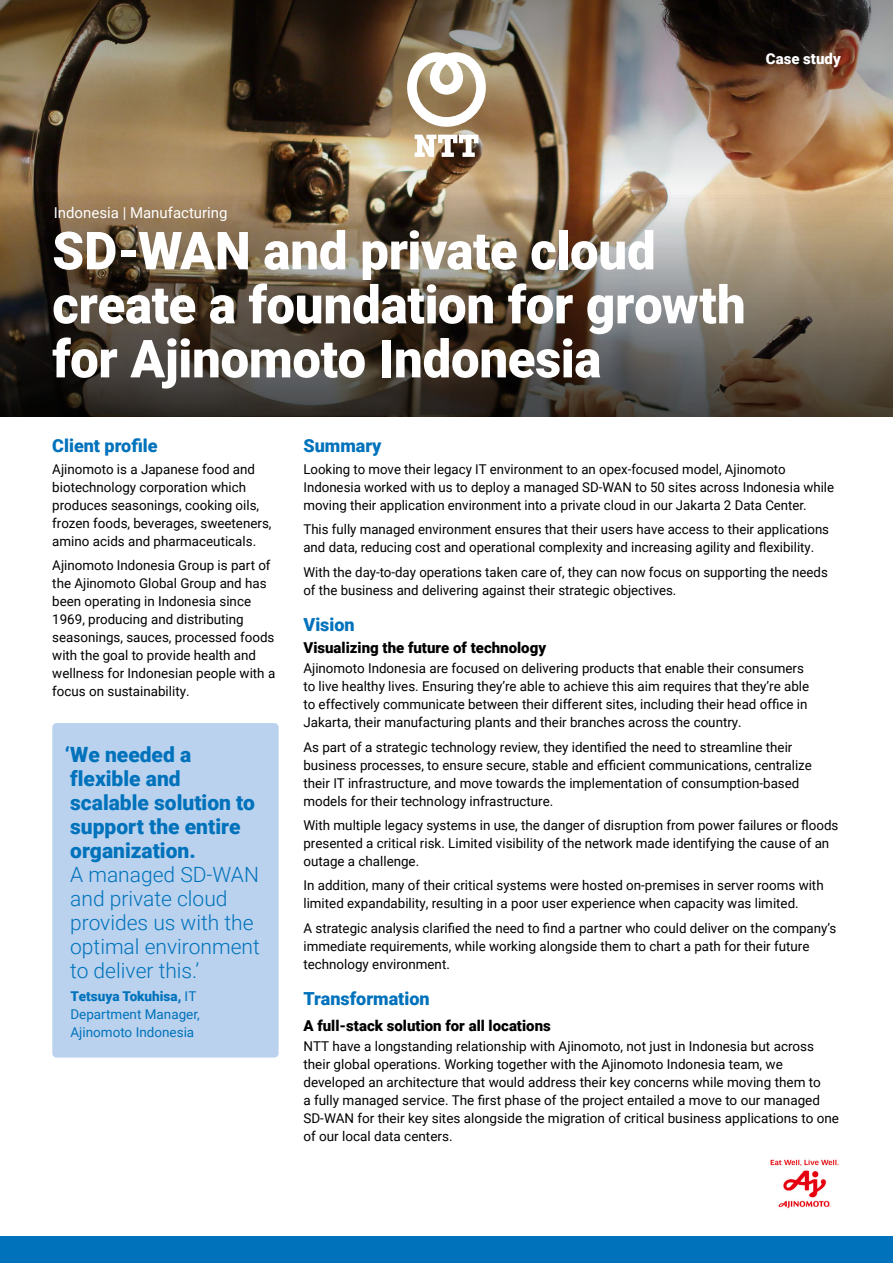
<style>
.page{position:relative;width:893px;height:1263px;background:#fff}
.page>*{position:absolute;margin:0;border:0;box-sizing:border-box;transform-origin:0 0}
.t1{font:900 52.5px/54px "Roboto";letter-spacing:-.005em;color:#fff}
.t2{font:300 21px/24px "Roboto";color:#0072bc}
.t3{font:900 21px/24px "Roboto";color:#0072bc}
.t4{font:900 18px "Roboto";color:#0072bc}
.t5{font:900 15px "Roboto";color:#000}
.t6{font:15px "Roboto";color:#fff}
.t7{font:900 15px "Roboto";color:#fff}
.t8{font:13.5px/18px "Roboto";color:#000}
.t9{font:13.5px/18px "Roboto";color:#0072bc}
.s1{font-weight:900}
</style>
<div class="page">
<svg style="left:0;top:393px;width:893px;height:24px;background:#332d26"></svg>
<img style="left:0;top:0;width:893px;height:393px">
<div style="left:52px;top:723px;width:227px;height:334px;background:#bad2ed;border-radius:4px"></div>
<div style="left:0;top:1236px;width:893px;height:27px;background:#0072bc"></div>
<svg style="left:415px;top:135px;width:63px;height:22px"></svg>
<svg style="left:407px;top:52px;width:79px;height:75px"></svg>
<img style="left:770px;top:1159px;width:69px;height:50px">
<p class="t7" style="left:766px;top:48px;width:76px">Case study</p>
<p class="t6" style="left:54px;top:202px;width:175px">Indonesia | Manufacturing</p>
<h1 class="t1" style="left:52px;top:222px;width:695px">SD-WAN and private cloud create a foundation for growth for Ajinomoto Indonesia</h1>
<h3 class="t4" style="left:52px;top:433px;width:107px">Client profile</h3>
<p class="t8" style="left:52px;top:460px;width:221px">Ajinomoto is a Japanese food and biotechnology corporation which produces seasonings, cooking oils, frozen foods, beverages, sweeteners, amino acids and pharmaceuticals.</p>
<p class="t8" style="left:52px;top:556px;width:224px">Ajinomoto Indonesia Group is part of the Ajinomoto Global Group and has been operating in Indonesia since 1969, producing and distributing seasonings, sauces, processed foods with the goal to provide health and wellness for Indonesian people with a focus on sustainability.</p>
<h2 class="t3" style="left:65px;top:741px;width:191px">‘We needed a flexible and scalable solution to support the entire organization.</h2>
<h2 class="t2" style="left:70px;top:862px;width:191px">A managed SD-WAN and private cloud provides us with the optimal environment to deliver this.’</h2>
<p class="t9" style="left:70px;top:986px;width:131px"><span class="s1">Tetsuya Tokuhisa,</span> IT<br>Department Manager,<br>Ajinomoto Indonesia</p>
<h3 class="t4" style="left:303px;top:433px;width:80px">Summary</h3>
<p class="t8" style="left:303px;top:460px;width:532px">Looking to move their legacy IT environment to an opex-focused model, Ajinomoto<br>Indonesia worked with us to deploy a managed SD-WAN to 50 sites across Indonesia while moving their application environment into a private cloud in our Jakarta 2 Data Center.</p>
<p class="t8" style="left:303px;top:520px;width:527px">This fully managed environment ensures that their users have access to their applications and data, reducing cost and operational complexity and increasing agility and flexibility.</p>
<p class="t8" style="left:303px;top:562px;width:526px">With the day-to-day operations taken care of, they can now focus on supporting the needs of the business and delivering against their strategic objectives.</p>
<h3 class="t4" style="left:303px;top:612px;width:53px">Vision</h3>
<p class="t5" style="left:303px;top:637px;width:244px">Visualizing the future of technology</p>
<p class="t8" style="left:303px;top:659px;width:507px">Ajinomoto Indonesia are focused on delivering products that enable their consumers to live healthy lives. Ensuring they’re able to achieve this aim requires that they’re able to effectively communicate between their different sites, including their head office in Jakarta, their manufacturing plants and their branches across the country.</p>
<p class="t8" style="left:303px;top:737px;width:510px">As part of a strategic technology review, they identified the need to streamline their business processes, to ensure secure, stable and efficient communications, centralize their IT infrastructure, and move towards the implementation of consumption-based models for their technology infrastructure.</p>
<p class="t8" style="left:303px;top:815px;width:536px">With multiple legacy systems in use, the danger of disruption from power failures or floods presented a critical risk. Limited visibility of the network made identifying the cause of an outage a challenge.</p>
<p class="t8" style="left:303px;top:876px;width:522px">In addition, many of their critical systems were hosted on-premises in server rooms with limited expandability, resulting in a poor user experience when capacity was limited.</p>
<p class="t8" style="left:303px;top:918px;width:534px">A strategic analysis clarified the need to find a partner who could deliver on the company’s immediate requirements, while working alongside them to chart a path for their future technology environment.</p>
<h3 class="t4" style="left:303px;top:985px;width:128px">Transformation</h3>
<p class="t5" style="left:303px;top:1015px;width:249px">A full-stack solution for all locations</p>
<p class="t8" style="left:303px;top:1037px;width:537px">NTT have a longstanding relationship with Ajinomoto, not just in Indonesia but across their global operations. Working together with the Ajinomoto Indonesia team, we developed an architecture that would address their key concerns while moving them to<br>a fully managed service. The first phase of the project entailed a move to our managed SD-WAN for their key sites alongside the migration of critical business applications to one of our local data centers.</p>
</div>
